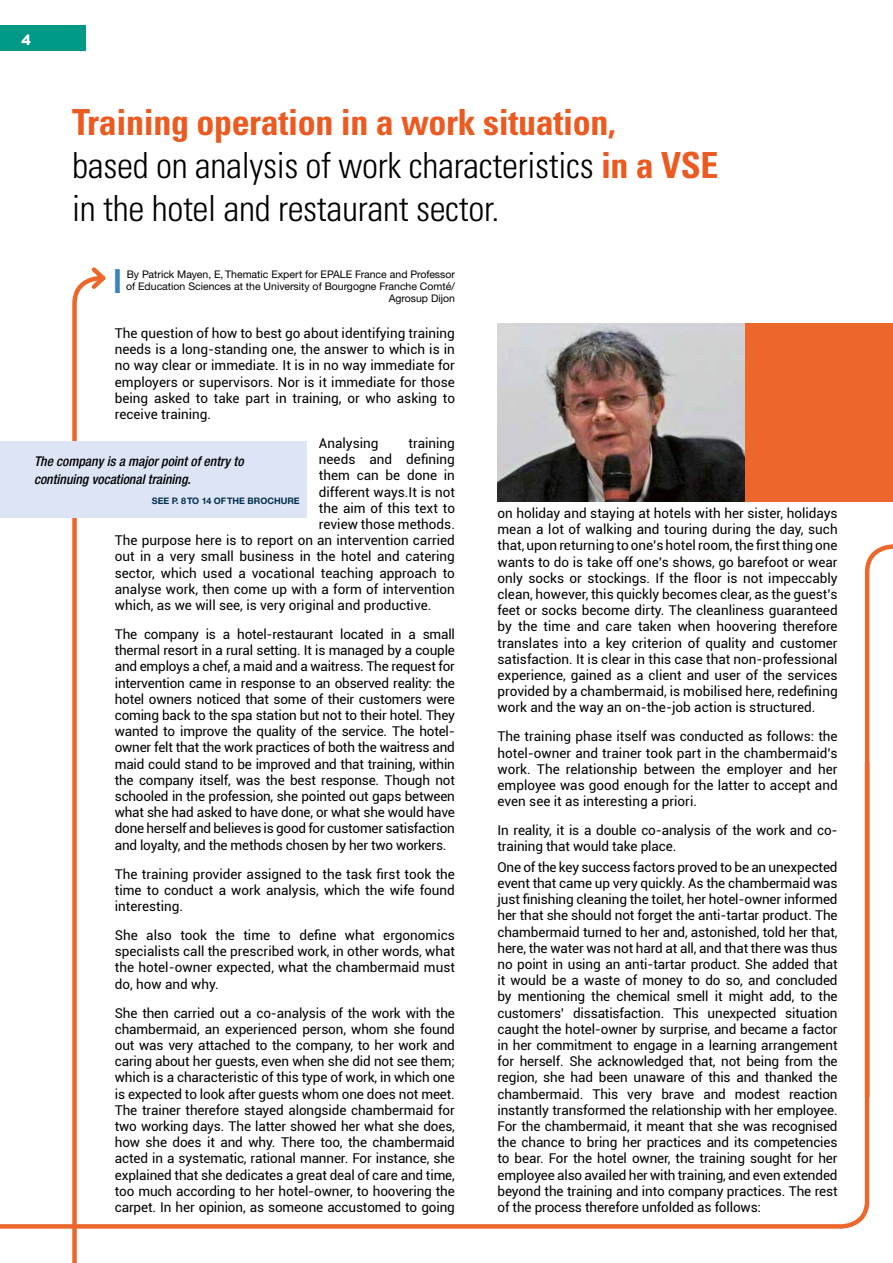
<style>
.page{position:relative;width:893px;height:1263px;background:#fff}
.page>*{position:absolute;margin:0;border:0;box-sizing:border-box;transform-origin:0 0}
.t1{font:300 condensed 36px/43.2px "Univers";letter-spacing:-.01em;color:#000}
.t2{font:700 15px "Novecentowide";color:#fff}
.t3{font:13.5px/16.2px "Roboto";color:#000;text-align:justify}
.t4{font:italic 500 condensed 13.5px/18px "Helvetica Neue";color:#000}
.t5{font:10.5px/12px "Helvetica Neue CE";color:#000;text-align:right}
.t6{font:700 9px "Helvetica Neue CE";color:#012f4c}
.s1{font-weight:700;color:#eb5b21}
</style>
<div class="page">
<div style="left:0;top:26px;width:85px;height:25px;background:#009985"></div>
<div style="left:694px;top:323px;width:199px;height:179px;background:#ec672c"></div>
<svg style="left:0;top:1101px;width:870px;height:128px"></svg>
<svg style="left:864px;top:544px;width:29px;height:557px"></svg>
<div style="left:0;top:441px;width:306px;height:77px;background:#dde4f5"></div>
<img style="left:497px;top:323px;width:247px;height:179px">
<svg style="left:70px;top:267px;width:50px;height:996px"></svg>
<p class="t2" style="left:21px;top:30px;width:11px">4</p>
<h1 class="t1" style="left:72px;top:101px;width:648px"><span class="s1">Training operation in a work situation,<br></span>based on analysis of work characteristics <span class="s1">in a VSE </span>in the hotel and restaurant sector.</h1>
<p class="t5" style="left:126px;top:268px;width:330px">By Patrick Mayen, E, Thematic Expert for EPALE France and Professor of Education Sciences at the University of Bourgogne Franche Comté/<br>Agrosup Dijon</p>
<p class="t3" style="left:115px;top:325px;width:342px">The question of how to best go about identifying training needs is a long-standing one, the answer to which is in no way clear or immediate. It is in no way immediate for employers or supervisors. Nor is it immediate for those being asked to take part in training, or who asking to receive training.</p>
<p class="t3" style="left:319px;top:435px;width:61px">Analysing</p>
<p class="t3" style="left:408px;top:435px;width:48px">training</p>
<p class="t3" style="left:319px;top:451px;width:138px">needs and defining</p>
<p class="t3" style="left:319px;top:467px;width:138px">them can be done in</p>
<p class="t3" style="left:319px;top:483px;width:138px">different ways.It is not</p>
<p class="t3" style="left:319px;top:499px;width:138px">the aim of this text to</p>
<p class="t3" style="left:319px;top:516px;width:138px">review those methods.</p>
<p class="t3" style="left:115px;top:532px;width:342px">The purpose here is to report on an intervention carried</p>
<p class="t3" style="left:115px;top:548px;width:342px">out in a very small business in the hotel and catering</p>
<p class="t3" style="left:115px;top:564px;width:342px">sector, which used a vocational teaching approach to</p>
<p class="t3" style="left:115px;top:580px;width:342px">analyse work, then come up with a form of intervention</p>
<p class="t3" style="left:115px;top:597px;width:318px">which, as we will see, is very original and productive.</p>
<p class="t3" style="left:115px;top:626px;width:342px">The company is a hotel-restaurant located in a small thermal resort in a rural setting. It is managed by a couple and employs a chef, a maid and a waitress. The request for intervention came in response to an observed reality: the hotel owners noticed that some of their customers were coming back to the spa station but not to their hotel. They wanted to improve the quality of the service. The hotel&shy;owner felt that the work practices of both the waitress and maid could stand to be improved and that training, within the company itself, was the best response. Though not schooled in the profession, she pointed out gaps between what she had asked to have done, or what she would have done herself and believes is good for customer satisfaction and loyalty, and the methods chosen by her two workers.</p>
<p class="t3" style="left:115px;top:865px;width:342px">The training provider assigned to the task first took the time to conduct a work analysis, which the wife found interesting.</p>
<p class="t3" style="left:115px;top:926px;width:342px">She also took the time to define what ergonomics specialists call the prescribed work, in other words, what the hotel-owner expected, what the chambermaid must do, how and why.</p>
<p class="t3" style="left:115px;top:1004px;width:342px">She then carried out a co-analysis of the work with the chambermaid, an experienced person, whom she found out was very attached to the company, to her work and caring about her guests, even when she did not see them; which is a characteristic of this type of work, in which one is expected to look after guests whom one does not meet.<br>The trainer therefore stayed alongside chambermaid for two working days. The latter showed her what she does, how she does it and why. There too, the chambermaid acted in a systematic, rational manner. For instance, she explained that she dedicates a great deal of care and time, too much according to her hotel-owner, to hoovering the carpet. In her opinion, as someone accustomed to going</p>
<p class="t4" style="left:34px;top:452px;width:211px">The company is a major point of entry to continuing vocational training.</p>
<p class="t6" style="left:152px;top:495px;width:149px">SEE P. 8 TO 14 OF THE BROCHURE</p>
<p class="t3" style="left:497px;top:504px;width:342px">on holiday and staying at hotels with her sister, holidays mean a lot of walking and touring during the day, such that, upon returning to one’s hotel room, the first thing one wants to do is take off one’s shows, go barefoot or wear only socks or stockings. If the floor is not impeccably clean, however, this quickly becomes clear, as the guest’s feet or socks become dirty. The cleanliness guaranteed by the time and care taken when hoovering therefore translates into a key criterion of quality and customer satisfaction. It is clear in this case that non-professional experience, gained as a client and user of the services provided by a chambermaid, is mobilised here, redefining work and the way an on-the-job action is structured.</p>
<p class="t3" style="left:497px;top:728px;width:342px">The training phase itself was conducted as follows: the hotel-owner and trainer took part in the chambermaid’s work. The relationship between the employer and her employee was good enough for the latter to accept and even see it as interesting a priori.</p>
<p class="t3" style="left:497px;top:822px;width:342px">In reality, it is a double co-analysis of the work and co&shy;training that would take place.</p>
<p class="t3" style="left:497px;top:858px;width:342px">One of the key success factors proved to be an unexpected event that came up very quickly. As the chambermaid was just finishing cleaning the toilet, her hotel-owner informed her that she should not forget the anti-tartar product. The chambermaid turned to her and, astonished, told her that, here, the water was not hard at all, and that there was thus no point in using an anti-tartar product. She added that it would be a waste of money to do so, and concluded by mentioning the chemical smell it might add, to the customers’ dissatisfaction. This unexpected situation caught the hotel-owner by surprise, and became a factor in her commitment to engage in a learning arrangement for herself. She acknowledged that, not being from the region, she had been unaware of this and thanked the chambermaid. This very brave and modest reaction instantly transformed the relationship with her employee.<br>For the chambermaid, it meant that she was recognised the chance to bring her practices and its competencies to bear. For the hotel owner, the training sought for her employee also availed her with training, and even extended beyond the training and into company practices. The rest of the process therefore unfolded as follows:</p>
</div>
